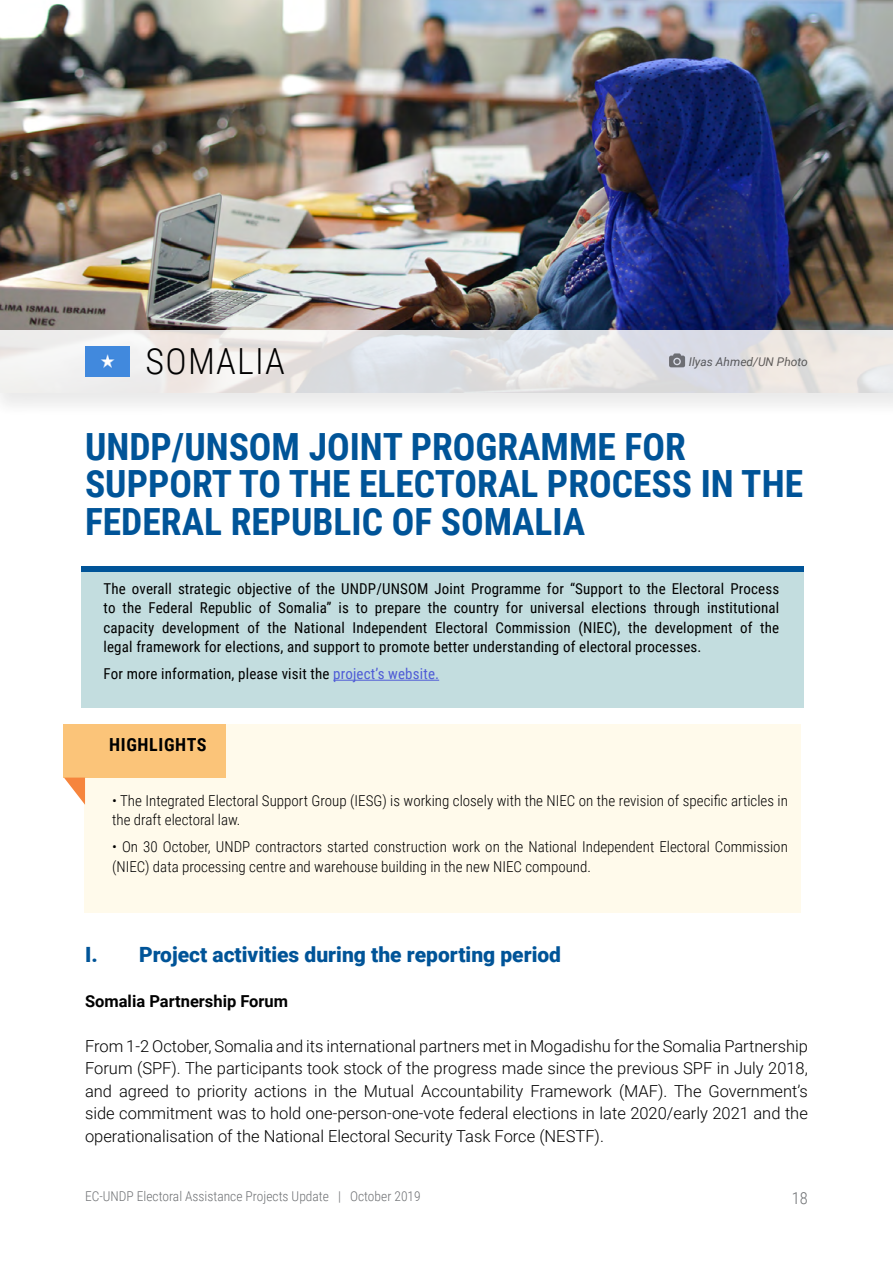
<style>
.page{position:relative;width:893px;height:1263px;background:#fff}
.page>*{position:absolute;margin:0;border:0;box-sizing:border-box;transform-origin:0 0}
.t1{font:700 37.5px/37.5px "Roboto Condensed";color:#005498}
.t2{font:300 36px "Roboto Condensed";letter-spacing:.035em;color:#000}
.t3{font:900 21px "Roboto";color:#005498}
.t4{font:700 18px "Roboto Condensed";letter-spacing:.035em;color:#000}
.t5{font:300 16.5px/22.5px "Roboto";color:#000;text-align:justify}
.t6{font:700 16.5px "Roboto";color:#000}
.t7{font:300 16.5px "Roboto Condensed";color:#6f7174}
.t8{font:15px/19.5px "Roboto Condensed";letter-spacing:.01em;color:#000;text-align:justify}
.t9{font:300 15px/19.5px "Roboto Condensed";color:#000}
.t10{font:300 13.5px "Roboto Condensed";color:#6f7174}
.t11{font:italic 12px "Roboto";color:#000}
.s1{color:#4f5cd6}
</style>
<div class="page">
<img style="left:0;top:0;width:893px;height:329px">
<div style="left:0;top:329px;width:893px;height:90px;background:#f4f4f4"></div>
<svg style="left:0;top:330px;width:893px;height:63px"></svg>
<svg style="left:669px;top:353px;width:16px;height:14px"></svg>
<img style="left:85px;top:347px;width:45px;height:29px">
<div style="left:84px;top:724px;width:717px;height:189px;background:#fffaeb"></div>
<div style="left:64px;top:724px;width:162px;height:53px;background:#fbc479"></div>
<svg style="left:64px;top:777px;width:21px;height:28px"></svg>
<div style="left:81px;top:569px;width:723px;height:138px;background:#c3dddf"></div>
<div style="left:81px;top:566px;width:723px;height:6px;background:#005498"></div>
<hr style="left:333px;top:680px;width:106px;height:1px;background:#4f5cd6">
<h2 class="t2" style="left:146px;top:336px;width:141px">SOMALIA</h2>
<p class="t11" style="left:689px;top:353px;width:121px">Ilyas Ahmed/UN Photo</p>
<h1 class="t1" style="left:85px;top:426px;width:720px">UNDP/UNSOM JOINT PROGRAMME FOR<br>SUPPORT TO THE ELECTORAL PROCESS IN THE<br>FEDERAL REPUBLIC OF SOMALIA</h1>
<p class="t8" style="left:104px;top:578px;width:677px">The overall strategic objective of the UNDP/UNSOM Joint Programme for “Support to the Electoral Process to the Federal Republic of Somalia” is to prepare the country for universal elections through institutional capacity development of the National Independent Electoral Commission (NIEC), the development of the legal framework for elections, and support to promote better understanding of electoral processes.</p>
<p class="t8" style="left:104px;top:663px;width:337px">For more information, please visit the <span class="s1">project’s website.</span></p>
<p class="t8" style="left:84px;top:724px;width:135px">On 27 December 2016,</p>
<p class="t4" style="left:109px;top:732px;width:99px">HIGHLIGHTS</p>
<p class="t9" style="left:112px;top:790px;width:677px">• The Integrated Electoral Support Group (IESG) is working closely with the NIEC on the revision of specific articles in the draft electoral law.</p>
<p class="t9" style="left:112px;top:837px;width:677px">• On 30 October, UNDP contractors started construction work on the National Independent Electoral Commission (NIEC) data processing centre and warehouse building in the new NIEC compound.</p>
<h3 class="t3" style="left:85px;top:939px;width:478px">I. Project activities during the reporting period</h3>
<p class="t6" style="left:85px;top:989px;width:205px">Somalia Partnership Forum</p>
<p class="t5" style="left:85px;top:1034px;width:724px">From 1-2 October, Somalia and its international partners met in Mogadishu for the Somalia Partnership Forum (SPF). The participants took stock of the progress made since the previous SPF in July 2018, and agreed to priority actions in the Mutual Accountability Framework (MAF). The Government’s side commitment was to hold one-person-one-vote federal elections in late 2020/early 2021 and the operationalisation of the National Electoral Security Task Force (NESTF).</p>
<p class="t10" style="left:85px;top:1186px;width:337px">EC-UNDP Electoral Assistance Projects Update | October 2019</p>
<p class="t7" style="left:792px;top:1186px;width:18px">18</p>
</div>
